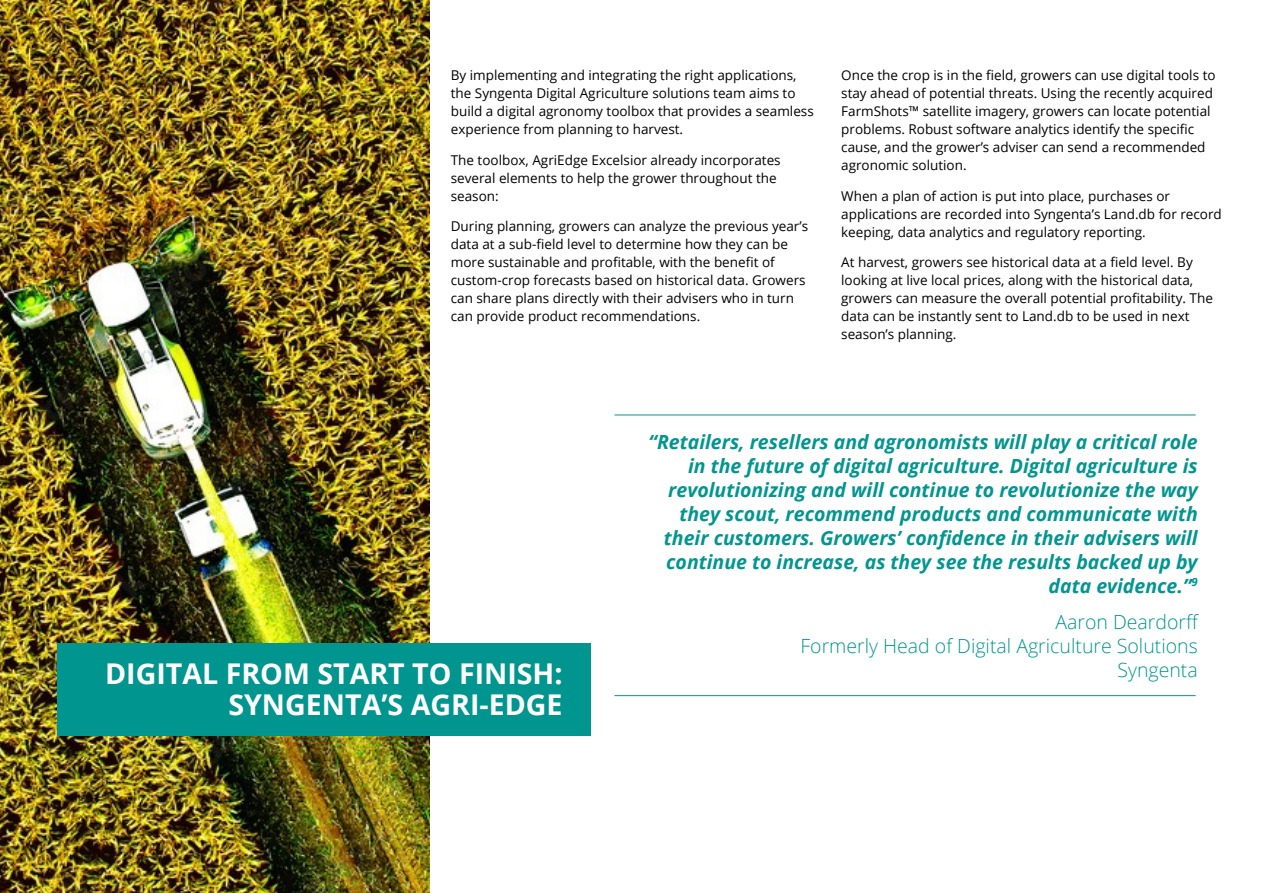
<style>
.page{position:relative;width:1263px;height:893px;background:#fff}
.page>*{position:absolute;margin:0;border:0;box-sizing:border-box;transform-origin:0 0}
.body{font:700 28.65px "Open Sans";color:#fff}
.body-2{font:italic 700 19.5px/24px "Open Sans";color:#00968f;text-align:right}
.body-3{font:300 19.5px/24px "Open Sans";color:#00968f;text-align:right}
.body-4{font:13.5px/18px "Open Sans";color:#000}
</style>
<div class="page">
<img style="left:0;top:0;width:429px;height:893px">
<div style="left:57px;top:643px;width:534px;height:93px;background:#00968f"></div>
<hr style="left:614px;top:415px;width:582px;height:1px;background:#00968f">
<hr style="left:614px;top:695px;width:582px;height:1px;background:#00968f">
<p class="body-4" style="left:451px;top:66px;width:364px">By implementing and integrating the right applications, the Syngenta Digital Agriculture solutions team aims to build a digital agronomy toolbox that provides a seamless experience from planning to harvest.</p>
<p class="body-4" style="left:451px;top:150px;width:331px">The toolbox, AgriEdge Excelsior already incorporates several elements to help the grower throughout the season:</p>
<p class="body-4" style="left:451px;top:217px;width:359px">During planning, growers can analyze the previous year’s data at a sub-field level to determine how they can be more sustainable and profitable, with the benefit of custom-crop forecasts based on historical data. Growers can share plans directly with their advisers who in turn can provide product recommendations.</p>
<p class="body-4" style="left:841px;top:66px;width:376px">Once the crop is in the field, growers can use digital tools to stay ahead of potential threats. Using the recently acquired FarmShots™ satellite imagery, growers can locate potential problems. Robust software analytics identify the specific cause, and the grower’s adviser can send a recommended agronomic solution.</p>
<p class="body-4" style="left:841px;top:186px;width:382px">When a plan of action is put into place, purchases or applications are recorded into Syngenta’s Land.db for record keeping, data analytics and regulatory reporting.</p>
<p class="body-4" style="left:841px;top:253px;width:373px">At harvest, growers see historical data at a field level. By looking at live local prices, along with the historical data, growers can measure the overall potential profitability. The data can be instantly sent to Land.db to be used in next season’s planning.</p>
<p class="body-2" style="left:649px;top:429px;width:551px">“Retailers, resellers and agronomists will play a critical role in the future of digital agriculture. Digital agriculture is revolutionizing and will continue to revolutionize the way they scout, recommend products and communicate with their customers. Growers’ confidence in their advisers will continue to increase, as they see the results backed up by data evidence.”<sup>9</sup></p>
<p class="body-3" style="left:800px;top:610px;width:400px">Aaron Deardorff<br>Formerly Head of Digital Agriculture Solutions</p>
<p class="body" style="left:105px;top:653px;width:459px">DIGITAL FROM START TO FINISH:</p>
<p class="body-3" style="left:1117px;top:658px;width:82px">Syngenta</p>
<p class="body" style="left:228px;top:684px;width:336px">SYNGENTA’S AGRI-EDGE</p>
</div>
